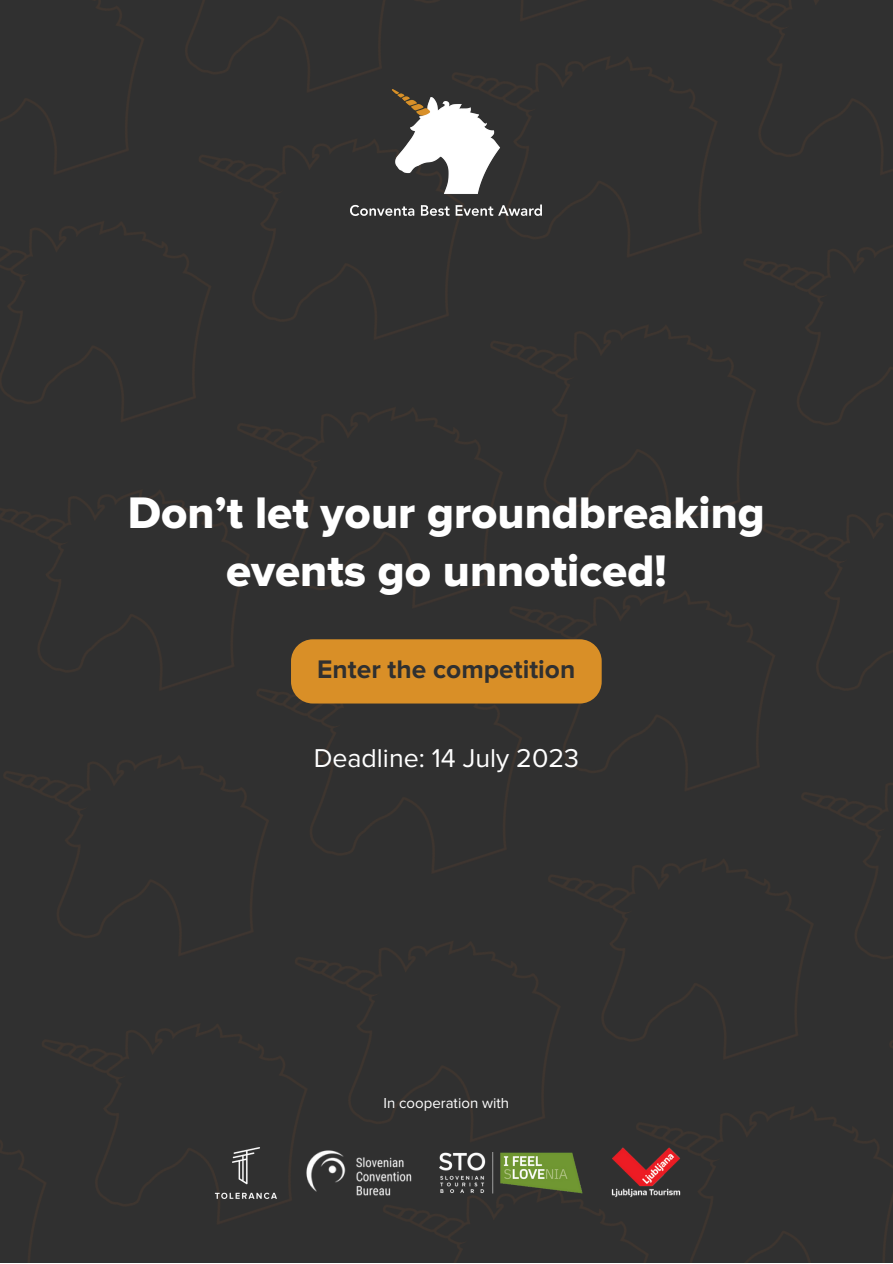
<style>
.page{position:relative;width:893px;height:1264px;background:#fff}
.page>*{position:absolute;margin:0;border:0;box-sizing:border-box;transform-origin:0 0}
.t1{font:45.75px/57.3px "Proxima Nova Extrabld";color:#fff;text-align:center}
.t2{font:26.7px "Proxima Nova";color:#fff}
.t3{font:700 26.4px "Proxima Nova A";color:#303030}
.t4{font:15px "Proxima Nova";color:#fff}
</style>
<div class="page">
<div style="left:0;top:230px;width:222px;height:197px;background:#303030"></div>
<div style="left:183px;top:148px;width:292px;height:247px;background:#303030"></div>
<div style="left:436px;top:0;width:292px;height:313px;background:#303030"></div>
<div style="left:689px;top:0;width:203px;height:230px;background:#303030"></div>
<div style="left:0;top:427px;width:241px;height:266px;background:#303030"></div>
<div style="left:222px;top:345px;width:272px;height:319px;background:#303030"></div>
<div style="left:475px;top:262px;width:272px;height:319px;background:#303030"></div>
<div style="left:728px;top:180px;width:164px;height:319px;background:#303030"></div>
<div style="left:0;top:693px;width:280px;height:318px;background:#303030"></div>
<div style="left:241px;top:610px;width:292px;height:319px;background:#303030"></div>
<div style="left:494px;top:528px;width:292px;height:318px;background:#303030"></div>
<div style="left:747px;top:445px;width:145px;height:319px;background:#303030"></div>
<div style="left:27px;top:961px;width:330px;height:301px;background:#303030"></div>
<div style="left:280px;top:878px;width:330px;height:319px;background:#303030"></div>
<div style="left:533px;top:796px;width:330px;height:319px;background:#303030"></div>
<div style="left:786px;top:714px;width:106px;height:318px;background:#303030"></div>
<div style="left:0;top:1055px;width:96px;height:207px;background:#303030"></div>
<div style="left:368px;top:1126px;width:253px;height:136px;background:#303030"></div>
<div style="left:621px;top:1044px;width:253px;height:218px;background:#303030"></div>
<div style="left:874px;top:961px;width:18px;height:301px;background:#303030"></div>
<div style="left:0;top:0;width:193px;height:230px;background:#303030"></div>
<div style="left:116px;top:0;width:330px;height:148px;background:#303030"></div>
<div style="left:329px;top:0;width:330px;height:77px;background:#303030"></div>
<img style="left:350px;top:89px;width:191px;height:126px">
<div style="left:291px;top:639px;width:310px;height:64px;background:#d98f27;border-radius:22px"></div>
<img style="left:210px;top:1141px;width:72px;height:63px">
<img style="left:303px;top:1149px;width:110px;height:47px">
<img style="left:609px;top:1145px;width:74px;height:52px">
<img style="left:440px;top:1152px;width:58px;height:41px">
<img style="left:500px;top:1146px;width:83px;height:51px">
<p class="t1" style="left:128px;top:485px;width:638px">Don’t let your groundbreaking events go unnoticed!</p>
<p class="t3" style="left:317px;top:653px;width:259px">Enter the competition</p>
<p class="t2" style="left:313px;top:742px;width:267px">Deadline: 14 July 2023</p>
<p class="t4" style="left:383px;top:1094px;width:127px">In cooperation with</p>
</div>
